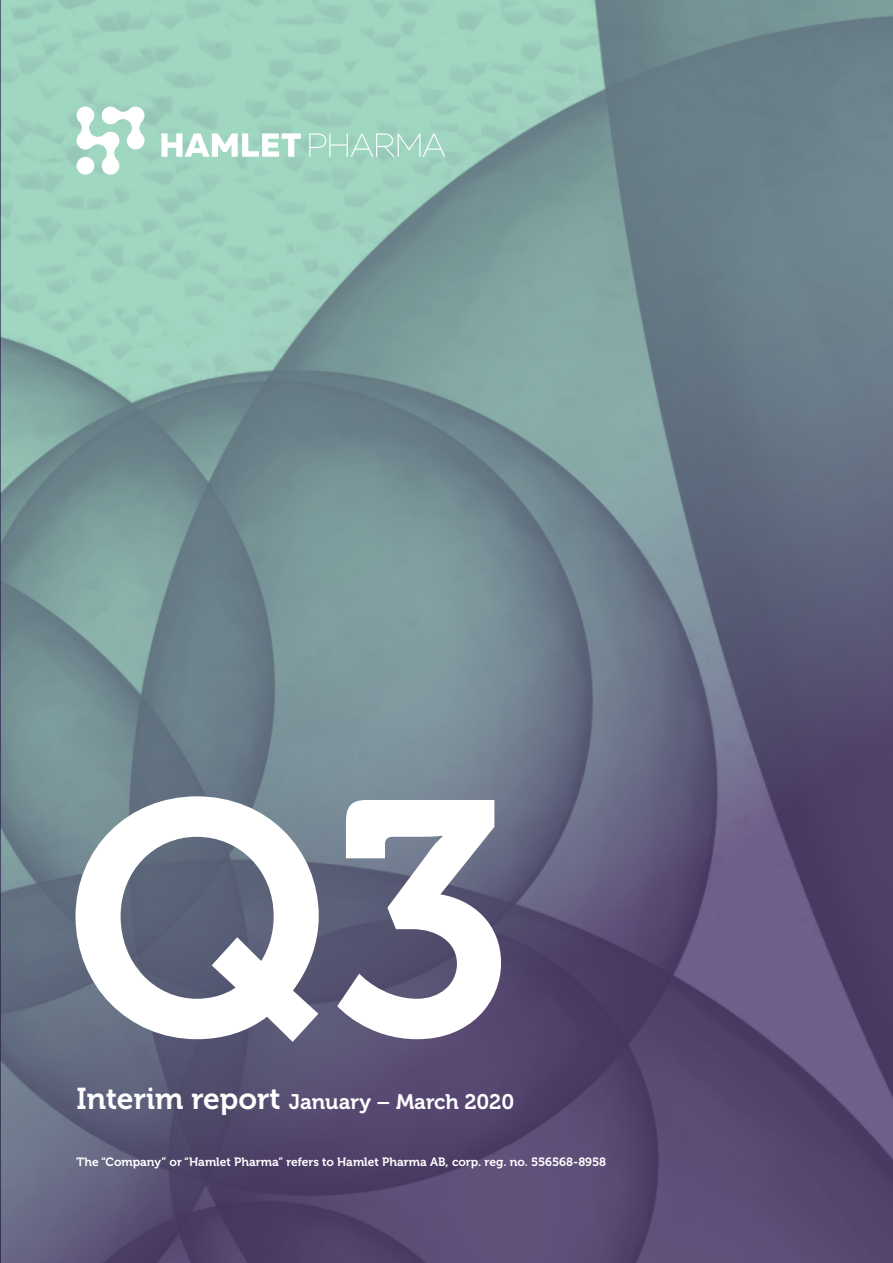
<style>
.page{position:relative;width:893px;height:1263px;background:#fff}
.page>*{position:absolute;margin:0;border:0;box-sizing:border-box;transform-origin:0 0}
.t1{font:331.35px "Museo 700";color:#fff}
.t2{font:21px "Museo 700";color:#fff}
.t3{font:12px "Museo 700";color:#fff}
.s1{font-size:30px}
</style>
<div class="page">
<img style="left:1px;top:0;width:892px;height:1263px">
<svg style="left:309px;top:133px;width:136px;height:24px;background:#acdac8"></svg>
<svg style="left:77px;top:107px;width:68px;height:68px"></svg>
<svg style="left:161px;top:133px;width:140px;height:24px"></svg>
<h1 class="t1" style="left:66px;top:736px;width:449px">Q3</h1>
<h2 class="t2" style="left:77px;top:1090px;width:439px"><span class="s1">Interim report</span> January – March 2020</h2>
<p class="t3" style="left:77px;top:1155px;width:531px">The “Company” or “Hamlet Pharma” refers to Hamlet Pharma AB, corp. reg. no. 556568-8958</p>
</div>
